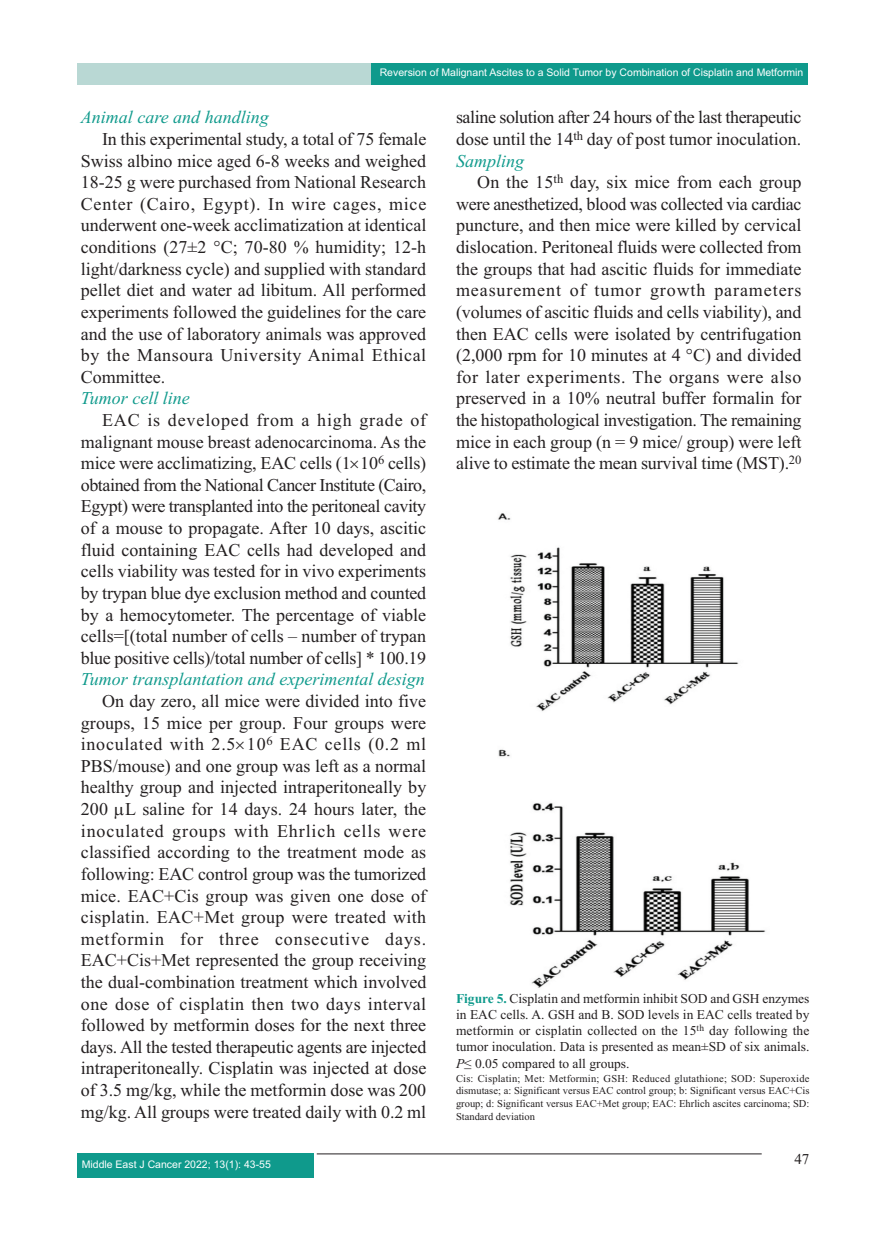
<style>
.page{position:relative;width:893px;height:1234px;background:#fff}
.page>*{position:absolute;margin:0;border:0;box-sizing:border-box;transform-origin:0 0}
.t1{font:18px/21.6px "Times New Roman";color:#231f20;text-align:justify}
.t2{font:18px/21.6px "Times New Roman";letter-spacing:-.02em;color:#231f20}
.t3{font:italic 18px "Times New Roman";color:#0f9a8c}
.t4{font:15px "Times New Roman";color:#231f20}
.t5{font:13.5px/16.2px "Times New Roman";color:#231f20;text-align:justify}
.t6{font:10.5px/12.6px "Times New Roman";color:#231f20;text-align:justify}
.t7{font:10.5px "Arial";color:#fff}
.s1{font-weight:700;color:#0f9a8c}
.s2{font-style:italic}
</style>
<div class="page">
<div style="left:78px;top:64px;width:730px;height:21px;background:#b9d8d4"></div>
<div style="left:372px;top:64px;width:436px;height:21px;background:#0f9a8c"></div>
<hr style="left:317px;top:1153px;width:445px;height:1px;background:#231f20">
<div style="left:77px;top:1153px;width:236px;height:24px;background:#0f9a8c"></div>
<img style="left:498px;top:513px;width:268px;height:475px">
<p class="t7" style="left:380px;top:68px;width:425px">Reversion of Malignant Ascites to a Solid Tumor by Combination of Cisplatin and Metformin</p>
<p class="t3" style="left:81px;top:111px;width:189px">Animal care and handling</p>
<p class="t1" style="left:81px;top:130px;width:347px;text-indent:21px">In this experimental study, a total of 75 female Swiss albino mice aged 6-8 weeks and weighed 18-25 g were purchased from National Research Center (Cairo, Egypt). In wire cages, mice underwent one-week acclimatization at identical conditions (27±2 °C; 70-80 % humidity; 12-h light/darkness cycle) and supplied with standard pellet diet and water ad libitum. All performed experiments followed the guidelines for the care and the use of laboratory animals was approved by the Mansoura University Animal Ethical Committee.</p>
<p class="t3" style="left:81px;top:392px;width:111px">Tumor cell line</p>
<p class="t1" style="left:81px;top:411px;width:347px;text-indent:21px">EAC is developed from a high grade of malignant mouse breast adenocarcinoma. As the mice were acclimatizing, EAC cells (1 10<sup>6</sup> cells) obtained from the National Cancer Institute (Cairo, Egypt) were transplanted into the peritoneal cavity of a mouse to propagate. After 10 days, ascitic fluid containing EAC cells had developed and cells viability was tested for in vivo experiments by trypan blue dye exclusion method and counted by a hemocytometer. The percentage of viable cells=[(total number of cells – number of trypan blue positive cells)/total number of cells] * 100.19</p>
<p class="t3" style="left:81px;top:672px;width:346px">Tumor transplantation and experimental design</p>
<p class="t1" style="left:81px;top:691px;width:347px;text-indent:21px">On day zero, all mice were divided into five groups, 15 mice per group. Four groups were inoculated with 2.5 10<sup>6</sup> EAC cells (0.2 ml PBS/mouse) and one group was left as a normal healthy group and injected intraperitoneally by 200 L saline for 14 days. 24 hours later, the inoculated groups with Ehrlich cells were classified according to the treatment mode as following: EAC control group was the tumorized mice. EAC+Cis group was given one dose of cisplatin. EAC+Met group were treated with metformin for three consecutive days.<br>EAC+Cis+Met represented the group receiving the dual-combination treatment which involved one dose of cisplatin then two days interval followed by metformin doses for the next three days. All the tested therapeutic agents are injected intraperitoneally. Cisplatin was injected at dose of 3.5 mg/kg, while the metformin dose was 200 mg/kg. All groups were treated daily with 0.2 ml</p>
<p class="t7" style="left:82px;top:1160px;width:191px">Middle East J Cancer 2022; 13(1): 43-55</p>
<p class="t2" style="left:456px;top:108px;width:347px">saline solution after 24 hours of the last therapeutic dose until the 14<sup>th</sup> day of post tumor inoculation.</p>
<p class="t3" style="left:456px;top:154px;width:70px">Sampling</p>
<p class="t1" style="left:456px;top:173px;width:347px;text-indent:21px">On the 15<sup>th</sup> day, six mice from each group were anesthetized, blood was collected via cardiac puncture, and then mice were killed by cervical dislocation. Peritoneal fluids were collected from the groups that had ascitic fluids for immediate measurement of tumor growth parameters (volumes of ascitic fluids and cells viability), and then EAC cells were isolated by centrifugation (2,000 rpm for 10 minutes at 4 °C) and divided for later experiments. The organs were also preserved in a 10% neutral buffer formalin for the histopathological investigation. The remaining mice in each group (n = 9 mice/ group) were left alive to estimate the mean survival time (MST).<sup>20</sup></p>
<p class="t5" style="left:456px;top:991px;width:355px"><span class="s1">Figure 5.</span> Cisplatin and metformin inhibit SOD and GSH enzymes in EAC cells. A. GSH and B. SOD levels in EAC cells treated by metformin or cisplatin collected on the 15<sup>th</sup> day following the tumor inoculation. Data is presented as mean±SD of six animals.<br><span class="s2">P</span>≤ 0.05 compared to all groups.</p>
<p class="t6" style="left:456px;top:1072px;width:355px">Cis: Cisplatin; Met: Metformin; GSH: Reduced glutathione; SOD: Superoxide dismutase; a: Significant versus EAC control group; b: Significant versus EAC+Cis group; d: Significant versus EAC+Met group; EAC: Ehrlich ascites carcinoma; SD:<br>Standard deviation</p>
<p class="t4" style="left:794px;top:1152px;width:16px">47</p>
</div>
